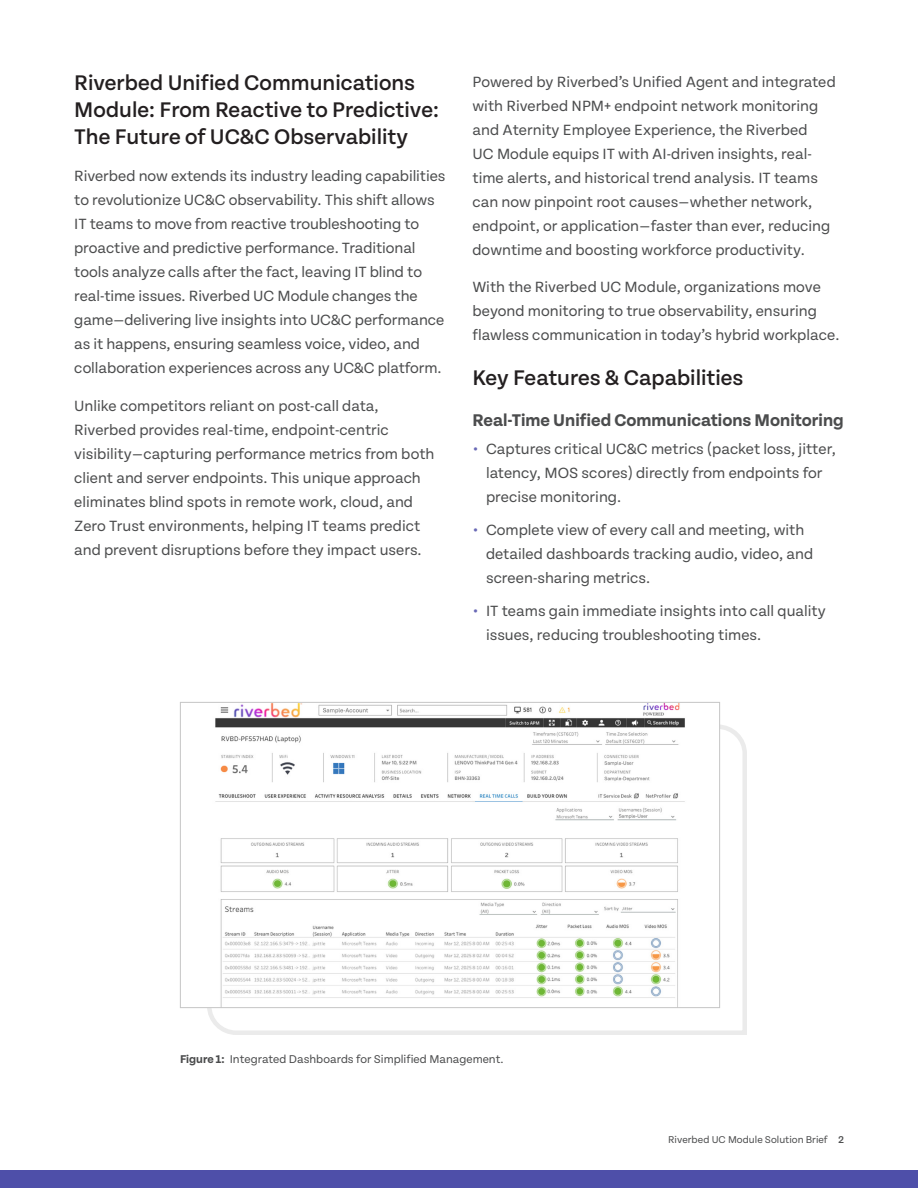
<style>
.page{position:relative;width:918px;height:1188px;background:#fff}
.page>*{position:absolute;margin:0;border:0;box-sizing:border-box;transform-origin:0 0}
.H2_Single_Column{font:500 22.5px/27px "Tenon";color:#231f20}
.t1{font:700 18px "Tenon";color:#4b4c4d}
.Body{font:15.75px/24px "Tenon";color:#4b4c4d}
.t2{font:12px "Tenon";color:#4b4c4d}
.t3{font:10.5px "Tenon";color:#4b4c4d}
.s1{font-weight:700;color:#6969b6}
.s2{font-weight:700}
.s3{font-weight:500}
</style>
<div class="page">
<svg style="left:207px;top:724px;width:540px;height:311px"></svg>
<img style="left:207px;top:704px;width:511px;height:302px">
<div style="left:180px;top:702px;width:540px;height:306px;border:1px solid #c6c6c6"></div>
<div style="left:0;top:1170px;width:918px;height:18px;background:#4e4fa9"></div>
<p class="H2_Single_Column" style="left:74px;top:70px;width:366px">Riverbed Unified Communications<br>Module: From Reactive to Predictive:<br>The Future of UC&amp;C Observability</p>
<p class="Body" style="left:74px;top:165px;width:373px">Riverbed now extends its industry leading capabilities to revolutionize UC&amp;C observability. This shift allows IT teams to move from reactive troubleshooting to proactive and predictive performance. Traditional tools analyze calls after the fact, leaving IT blind to real-time issues. Riverbed UC Module changes the game—delivering live insights into UC&amp;C performance as it happens, ensuring seamless voice, video, and collaboration experiences across any UC&amp;C platform.</p>
<p class="Body" style="left:74px;top:394px;width:362px">Unlike competitors reliant on post-call data, Riverbed provides real-time, endpoint-centric visibility—capturing performance metrics from both client and server endpoints. This unique approach eliminates blind spots in remote work, cloud, and Zero Trust environments, helping IT teams predict and prevent disruptions before they impact users.</p>
<p class="Body" style="left:472px;top:70px;width:365px">Powered by Riverbed’s Unified Agent and integrated with Riverbed NPM+ endpoint network monitoring and Aternity Employee Experience, the Riverbed<br>UC Module equips IT with AI-driven insights, real&shy;time alerts, and historical trend analysis. IT teams can now pinpoint root causes—whether network, endpoint, or application—faster than ever, reducing downtime and boosting workforce productivity.</p>
<p class="Body" style="left:472px;top:275px;width:368px">With the Riverbed UC Module, organizations move beyond monitoring to true observability, ensuring flawless communication in today’s hybrid workplace.</p>
<p class="H2_Single_Column" style="left:472px;top:365px;width:273px">Key Features &amp; Capabilities</p>
<h3 class="t1" style="left:472px;top:410px;width:373px">Real-Time Unified Communications Monitoring</h3>
<p class="Body" style="left:486px;top:437px;width:351px;text-indent:-14px"><span class="s1">•</span> Captures critical UC&amp;C metrics (packet loss, jitter, latency, MOS scores) directly from endpoints for precise monitoring.</p>
<p class="Body" style="left:486px;top:518px;width:329px;text-indent:-14px"><span class="s1">•</span> Complete view of every call and meeting, with detailed dashboards tracking audio, video, and screen-sharing metrics.</p>
<p class="Body" style="left:486px;top:599px;width:341px;text-indent:-14px"><span class="s1">•</span> IT teams gain immediate insights into call quality issues, reducing troubleshooting times.</p>
<p class="t2" style="left:180px;top:1052px;width:325px"><span class="s2">Figure 1:</span> Integrated Dashboards for Simplified Management.</p>
<p class="t3" style="left:668px;top:1134px;width:177px">Riverbed UC Module Solution Brief <span class="s3">2</span></p>
</div>
